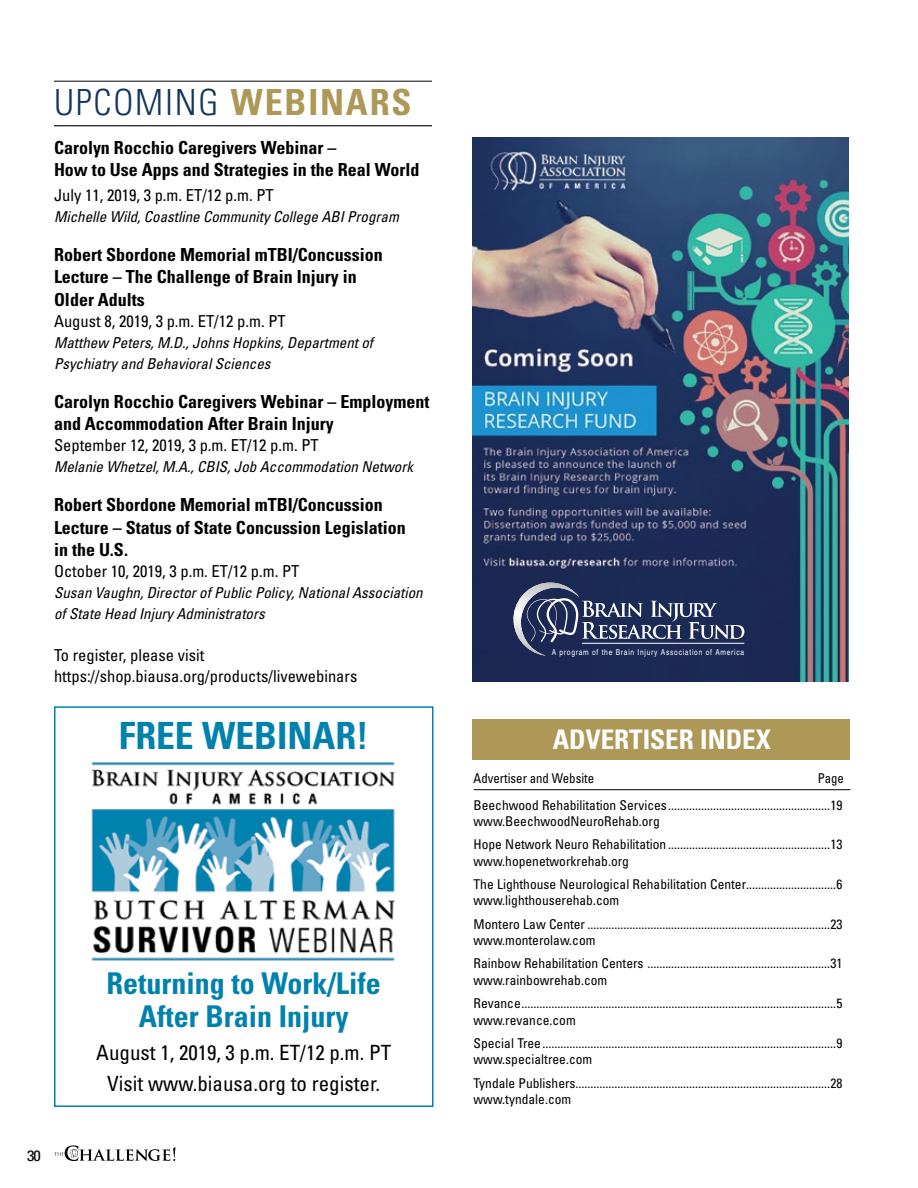
<style>
.page{position:relative;width:918px;height:1188px;background:#fff}
.page>*{position:absolute;margin:0;border:0;box-sizing:border-box;transform-origin:0 0}
.t1{font:700 condensed 37.5px "Univers LT Std";color:#0082ad}
.t2{font:300 condensed 36px "Univers LT Std";letter-spacing:.05em;color:#14365c}
.t3{font:700 condensed 30px/33px "Univers LT Std";color:#0082ad;text-align:center}
.t4{font:700 condensed 27px "Univers LT Std";color:#fff}
.t5{font:condensed 21px/30.8px "Univers LT Std";color:#000;text-align:center}
.t6{font:700 condensed 18px/22.5px "Univers LT Std";color:#000}
.t7{font:condensed 16.5px/21px "Univers LT Std";color:#000}
.t8{font:italic condensed 15px/21px "Univers LT Std";color:#000}
.t9{font:condensed 15px "Univers LT Std";color:#000;scale:1.1 1}
.t10{font:condensed 13.5px/23.2px "Univers LT Std";color:#000}
.t11{font:condensed 13.5px/26.4px "Univers LT Std";color:#000;text-align:right;scale:.95 1}
.t12{font:condensed 8.1px "Helvetica";letter-spacing:.09em;color:#fff}
.s1{font-weight:700;color:#ad9857}
</style>
<div class="page">
<svg style="left:54px;top:1145px;width:122px;height:16px"></svg>
<div style="left:472px;top:719px;width:378px;height:41px;background:#ad9857"></div>
<hr style="left:474px;top:789px;width:376px;height:1px;background:#000">
<hr style="left:54px;top:81px;width:378px;height:1px;background:#000">
<hr style="left:54px;top:125px;width:378px;height:1px;background:#000">
<div style="left:54px;top:706px;width:380px;height:401px;border:2px solid #0082ad"></div>
<img style="left:91px;top:762px;width:304px;height:199px">
<img style="left:472px;top:137px;width:377px;height:544px">
<svg style="left:511px;top:583px;width:233px;height:73px;background:#3f4b6f"></svg>
<h2 class="t2" style="left:54px;top:81px;width:359px">UPCOMING <span class="s1">WEBINARS</span></h2>
<h3 class="t6" style="left:54px;top:136px;width:367px">Carolyn Rocchio Caregivers Webinar –<br>How to Use Apps and Strategies in the Real World</h3>
<p class="t7" style="left:54px;top:184px;width:221px">July 11, 2019, 3 p.m. ET/12 p.m. PT</p>
<p class="t8" style="left:54px;top:206px;width:346px">Michelle Wild, Coastline Community College ABI Program</p>
<h3 class="t6" style="left:54px;top:243px;width:330px">Robert Sbordone Memorial mTBI/Concussion<br>Lecture – The Challenge of Brain Injury in<br>Older Adults</h3>
<p class="t7" style="left:54px;top:310px;width:233px">August 8, 2019, 3 p.m. ET/12 p.m. PT</p>
<p class="t8" style="left:54px;top:332px;width:321px">Matthew Peters, M.D., Johns Hopkins, Department of<br>Psychiatry and Behavioral Sciences</p>
<h3 class="t6" style="left:54px;top:390px;width:377px">Carolyn Rocchio Caregivers Webinar – Employment and Accommodation After Brain Injury</h3>
<p class="t7" style="left:54px;top:434px;width:266px">September 12, 2019, 3 p.m. ET/12 p.m. PT</p>
<p class="t8" style="left:54px;top:456px;width:361px">Melanie Whetzel, M.A., CBIS, Job Accommodation Network</p>
<h3 class="t6" style="left:54px;top:493px;width:353px">Robert Sbordone Memorial mTBI/Concussion<br>Lecture – Status of State Concussion Legislation in the U.S.</h3>
<p class="t7" style="left:54px;top:560px;width:247px">October 10, 2019, 3 p.m. ET/12 p.m. PT</p>
<p class="t8" style="left:54px;top:582px;width:370px">Susan Vaughn, Director of Public Policy, National Association of State Head Injury Administrators</p>
<p class="t7" style="left:54px;top:644px;width:305px">To register, please visit https://shop.biausa.org/products/livewebinars</p>
<h1 class="t1" style="left:119px;top:713px;width:252px">FREE WEBINAR!</h1>
<p class="t9" style="left:27px;top:1146px;width:14px">30</p>
<h3 class="t3" style="left:107px;top:966px;width:276px">Returning to Work/Life<br>After Brain Injury</h3>
<h3 class="t5" style="left:96px;top:1037px;width:297px">August 1, 2019, 3 p.m. ET/12 p.m. PT<br>Visit www.biausa.org to register.</h3>
<p class="t12" style="left:552px;top:647px;width:194px">A program of the Brain Injury Association of America</p>
<h3 class="t4" style="left:553px;top:723px;width:220px">ADVERTISER INDEX</h3>
<p class="t11" style="left:474px;top:765px;width:129px">Advertiser and Website</p>
<p class="t11" style="left:474px;top:765px;width:392px">Page<br>Beechwood Rehabilitation Services......................................................19</p>
<p class="t10" style="left:474px;top:809px;width:370px">www.BeechwoodNeuroRehab.org<br>Hope Network Neuro Rehabilitation ......................................................13</p>
<p class="t10" style="left:474px;top:849px;width:370px">www.hopenetworkrehab.org<br>The Lighthouse Neurological Rehabilitation Center..............................6</p>
<p class="t10" style="left:474px;top:889px;width:370px">www.lighthouserehab.com<br>Montero Law Center .................................................................................23</p>
<p class="t10" style="left:474px;top:929px;width:370px">www.monterolaw.com<br>Rainbow Rehabilitation Centers .............................................................31</p>
<p class="t10" style="left:474px;top:968px;width:370px">www.rainbowrehab.com<br>Revance.........................................................................................................5</p>
<p class="t10" style="left:474px;top:1008px;width:371px">www.revance.com<br>Special Tree..................................................................................................9</p>
<p class="t10" style="left:474px;top:1048px;width:370px">www.specialtree.com<br>Tyndale Publishers.....................................................................................28</p>
<p class="t10" style="left:474px;top:1088px;width:99px">www.tyndale.com</p>
</div>
